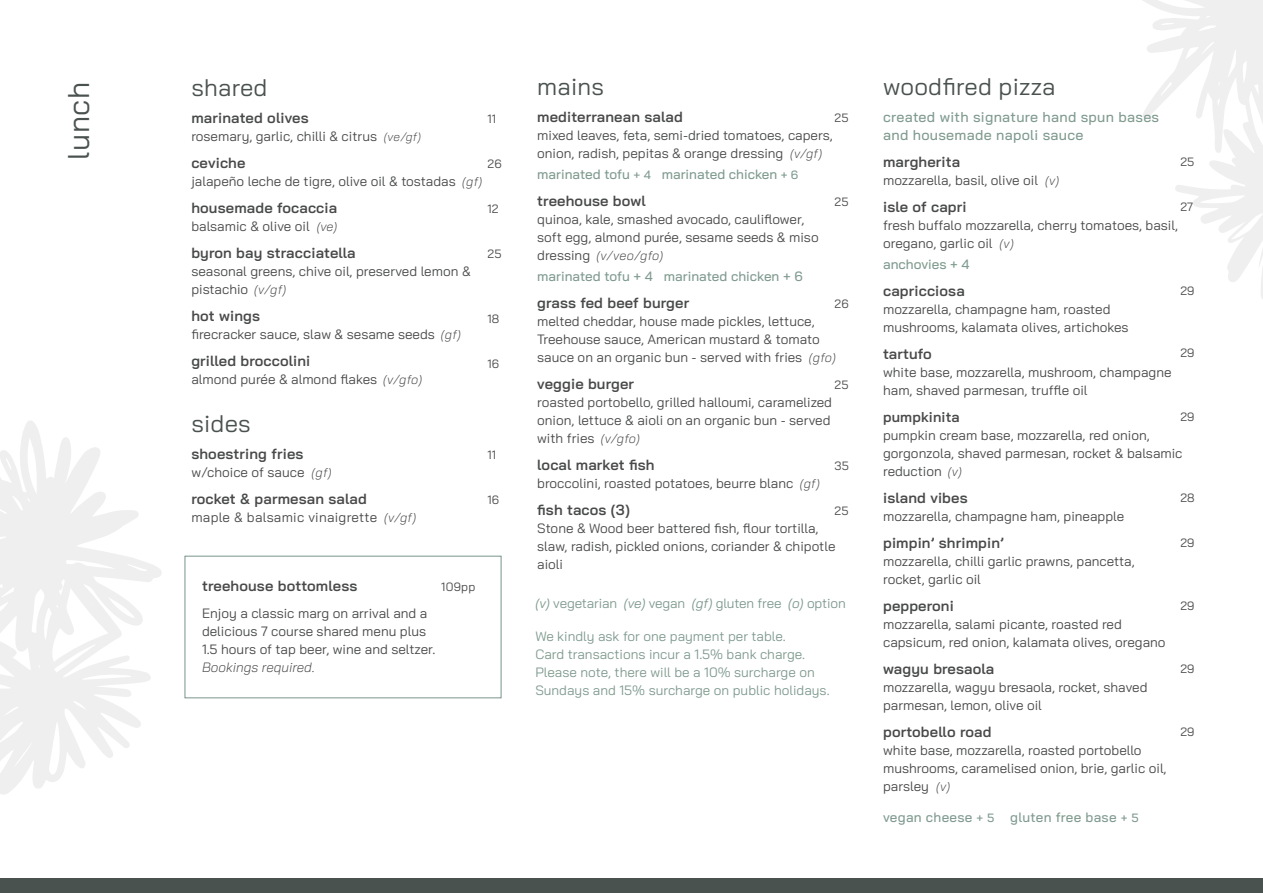
<style>
.page{position:relative;width:1263px;height:893px;background:#fff}
.page>*{position:absolute;margin:0;border:0;box-sizing:border-box;transform-origin:0 0}
.t1{font:30px "Bai Jamjuree";letter-spacing:.02em;color:#4a524f}
.t2{font:24px "Bai Jamjuree";letter-spacing:.01em;color:#4a524f}
.t3{font:600 14.7px "Bai Jamjuree";letter-spacing:.01em;color:#484949}
.t4{font:500 14.25px/18px "Bai Jamjuree";letter-spacing:.02em;color:#809b8f}
.t5{font:600 14.25px "Bai Jamjuree";letter-spacing:.01em;color:#484949}
.t6{font:13.5px/18px "Bai Jamjuree";color:#484949}
.t7{font:13.5px/18px "Bai Jamjuree";color:#809b8f}
.t8{font:500 13.5px "Bai Jamjuree";color:#809b8f}
.t9{font:13.5px "Bai Jamjuree";letter-spacing:.02em;color:#484949}
.t10{font:500 13.5px "Bai Jamjuree";letter-spacing:.02em;color:#809b8f}
.t11{font:italic 300 13.5px "Bai Jamjuree";color:#484949}
.t12{font:italic 300 12.75px "Bai Jamjuree";letter-spacing:.015em;color:#484949}
.t13{font:12px "Bai Jamjuree";letter-spacing:.02em;color:#484949}
.s1{font-weight:300;font-style:italic;font-size:12px}
.s2{font-weight:300;font-style:italic;font-size:12.75px}
.s3{font-size:12px}
.s4{font-weight:400;font-style:normal;font-size:13.5px}
.s5{font-style:italic}
</style>
<div class="page">
<svg style="left:0;top:421px;width:162px;height:374px;fill:#efefef"></svg>
<svg style="left:1143px;top:0;width:120px;height:299px"></svg>
<div style="left:0;top:878px;width:1263px;height:15px;background:#4a524f"></div>
<div style="left:184px;top:556px;width:318px;height:142px;border:1px solid #809b8f"></div>
<h1 class="t1" style="left:53px;top:160px;width:79px;rotate:-90deg">lunch</h1>
<h2 class="t2" style="left:537px;top:66px;width:68px">mains</h2>
<h2 class="t2" style="left:191px;top:67px;width:78px">shared</h2>
<p class="t3" style="left:191px;top:110px;width:119px">marinated olives</p>
<p class="t6" style="left:191px;top:127px;width:231px">rosemary, garlic, chilli &amp; citrus <span class="s1">(ve/gf)</span></p>
<p class="t3" style="left:191px;top:155px;width:56px">ceviche</p>
<p class="t6" style="left:191px;top:172px;width:292px">jalapeño leche de tigre, olive oil &amp; tostadas <span class="s2">(gf)</span></p>
<p class="t3" style="left:191px;top:200px;width:147px">housemade focaccia</p>
<p class="t6" style="left:191px;top:217px;width:147px">balsamic &amp; olive oil <span class="s2">(ve)</span></p>
<p class="t3" style="left:191px;top:245px;width:166px">byron bay stracciatella</p>
<p class="t6" style="left:191px;top:262px;width:281px">seasonal greens, chive oil, preserved lemon &amp; pistachio <span class="s2">(v/gf)</span></p>
<p class="t3" style="left:191px;top:308px;width:70px">hot wings</p>
<p class="t6" style="left:191px;top:325px;width:271px">firecracker sauce, slaw &amp; sesame seeds <span class="s2">(gf)</span></p>
<p class="t3" style="left:191px;top:353px;width:121px">grilled broccolini</p>
<p class="t6" style="left:191px;top:370px;width:232px">almond purée &amp; almond flakes <span class="s2">(v/gfo)</span></p>
<h2 class="t2" style="left:191px;top:403px;width:61px">sides</h2>
<p class="t3" style="left:191px;top:446px;width:114px">shoestring fries</p>
<p class="t6" style="left:191px;top:463px;width:142px">w/choice of sauce <span class="s2">(gf)</span></p>
<p class="t3" style="left:191px;top:491px;width:177px">rocket &amp; parmesan salad</p>
<p class="t9" style="left:191px;top:506px;width:226px">maple &amp; balsamic vinaigrette <span class="s2">(v/gf)</span></p>
<p class="t3" style="left:537px;top:108px;width:147px">mediterranean salad</p>
<p class="t6" style="left:537px;top:126px;width:297px">mixed leaves, feta, semi-dried tomatoes, capers, onion, radish, pepitas &amp; orange dressing <span class="s2">(v/gf)</span></p>
<p class="t8" style="left:537px;top:166px;width:263px">marinated tofu <span class="s3">+ 4</span> marinated chicken <span class="s3">+ 6</span></p>
<p class="t3" style="left:537px;top:192px;width:110px">treehouse bowl</p>
<p class="t6" style="left:537px;top:210px;width:283px">quinoa, kale, smashed avocado, cauliflower, soft egg, almond purée, sesame seeds &amp; miso</p>
<p class="t12" style="left:537px;top:244px;width:128px"><span class="s4">dressing</span> (v/veo/gfo)</p>
<p class="t8" style="left:537px;top:268px;width:267px">marinated tofu + 4 marinated chicken + 6</p>
<p class="t3" style="left:537px;top:294px;width:153px">grass fed beef burger</p>
<p class="t6" style="left:537px;top:312px;width:300px">melted cheddar, house made pickles, lettuce,<br>Treehouse sauce, American mustard &amp; tomato sauce on an organic bun - served with fries <span class="s2">(gfo)</span></p>
<p class="t3" style="left:537px;top:375px;width:98px">veggie burger</p>
<p class="t6" style="left:537px;top:393px;width:296px;text-align:justify">roasted portobello, grilled halloumi, caramelized onion, lettuce &amp; aioli on an organic bun - served with fries <span class="s2">(v/gfo)</span></p>
<p class="t3" style="left:537px;top:456px;width:119px">local market fish</p>
<p class="t6" style="left:537px;top:474px;width:284px">broccolini, roasted potatoes, beurre blanc <span class="s2">(gf)</span></p>
<p class="t3" style="left:537px;top:501px;width:94px">fish tacos (3)</p>
<p class="t6" style="left:537px;top:519px;width:300px">Stone &amp; Wood beer battered fish, flour tortilla, slaw, radish, pickled onions, coriander &amp; chipotle aioli</p>
<p class="t13" style="left:834px;top:107px;width:16px">25</p>
<p class="t13" style="left:487px;top:109px;width:10px">11</p>
<p class="t13" style="left:487px;top:154px;width:16px">26</p>
<p class="t13" style="left:487px;top:199px;width:13px">12</p>
<p class="t13" style="left:487px;top:244px;width:16px">25</p>
<p class="t13" style="left:834px;top:191px;width:16px">25</p>
<p class="t13" style="left:834px;top:293px;width:16px">26</p>
<p class="t13" style="left:487px;top:308px;width:13px">18</p>
<p class="t13" style="left:487px;top:353px;width:13px">16</p>
<p class="t13" style="left:834px;top:374px;width:16px">25</p>
<p class="t13" style="left:487px;top:445px;width:10px">11</p>
<p class="t13" style="left:487px;top:490px;width:13px">16</p>
<p class="t13" style="left:834px;top:455px;width:16px">35</p>
<p class="t13" style="left:834px;top:500px;width:16px">25</p>
<p class="t3" style="left:202px;top:577px;width:157px">treehouse bottomless</p>
<p class="t6" style="left:202px;top:604px;width:235px">Enjoy a classic marg on arrival and a delicious 7 course shared menu plus<br>1.5 hours of tap beer, wine and seltzer.</p>
<p class="t11" style="left:202px;top:656px;width:114px">Bookings required.</p>
<p class="t13" style="left:441px;top:577px;width:36px">109pp</p>
<p class="t7" style="left:535px;top:595px;width:312px"><span class="s5">(v)</span> vegetarian <span class="s5">(ve)</span> vegan <span class="s5">(gf)</span> gluten free <span class="s5">(o)</span> option</p>
<p class="t7" style="left:535px;top:628px;width:296px">We kindly ask for one payment per table.<br>Card transactions incur a 1.5% bank charge.<br>Please note, there will be a 10% surcharge on Sundays and 15% surcharge on public holidays.</p>
<h2 class="t2" style="left:883px;top:66px;width:174px">woodfired pizza</h2>
<p class="t4" style="left:883px;top:108px;width:278px">created with signature hand spun bases and housemade napoli sauce</p>
<p class="t3" style="left:883px;top:153px;width:79px">margherita</p>
<p class="t6" style="left:883px;top:171px;width:178px">mozzarella, basil, olive oil <span class="s2">(v)</span></p>
<p class="t3" style="left:883px;top:198px;width:85px">isle of capri</p>
<p class="t6" style="left:883px;top:216px;width:296px">fresh buffalo mozzarella, cherry tomatoes, basil, oregano, garlic oil <span class="s2">(v)</span></p>
<p class="t8" style="left:883px;top:256px;width:88px">anchovies + 4</p>
<p class="t3" style="left:883px;top:282px;width:83px">capricciosa</p>
<p class="t6" style="left:883px;top:300px;width:247px">mozzarella, champagne ham, roasted mushrooms, kalamata olives, artichokes</p>
<p class="t3" style="left:883px;top:345px;width:50px">tartufo</p>
<p class="t6" style="left:883px;top:363px;width:290px">white base, mozzarella, mushroom, champagne ham, shaved parmesan, truffle oil</p>
<p class="t5" style="left:883px;top:408px;width:78px">pumpkinita</p>
<p class="t6" style="left:883px;top:426px;width:301px">pumpkin cream base, mozzarella, red onion, gorgonzola, shaved parmesan, rocket &amp; balsamic reduction <span class="s2">(v)</span></p>
<p class="t3" style="left:883px;top:489px;width:86px">island vibes</p>
<p class="t6" style="left:883px;top:507px;width:243px">mozzarella, champagne ham, pineapple</p>
<p class="t3" style="left:883px;top:534px;width:122px">pimpin’ shrimpin’</p>
<p class="t6" style="left:883px;top:552px;width:253px">mozzarella, chilli garlic prawns, pancetta, rocket, garlic oil</p>
<p class="t3" style="left:883px;top:597px;width:72px">pepperoni</p>
<p class="t6" style="left:883px;top:615px;width:284px">mozzarella, salami picante, roasted red capsicum, red onion, kalamata olives, oregano</p>
<p class="t3" style="left:883px;top:660px;width:113px">wagyu bresaola</p>
<p class="t6" style="left:883px;top:678px;width:266px">mozzarella, wagyu bresaola, rocket, shaved parmesan, lemon, olive oil</p>
<p class="t3" style="left:883px;top:723px;width:110px">portobello road</p>
<p class="t6" style="left:883px;top:741px;width:285px">white base, mozzarella, roasted portobello mushrooms, caramelised onion, brie, garlic oil, parsley <span class="s2">(v)</span></p>
<p class="t10" style="left:883px;top:810px;width:257px">vegan cheese <span class="s3">+ 5</span> gluten free base <span class="s3">+ 5</span></p>
<p class="t13" style="left:1180px;top:152px;width:16px">25</p>
<p class="t13" style="left:1180px;top:197px;width:14px">27</p>
<p class="t13" style="left:1180px;top:281px;width:16px">29</p>
<p class="t13" style="left:1180px;top:342px;width:16px">29</p>
<p class="t13" style="left:1180px;top:407px;width:16px">29</p>
<p class="t13" style="left:1180px;top:488px;width:16px">28</p>
<p class="t13" style="left:1180px;top:533px;width:16px">29</p>
<p class="t13" style="left:1180px;top:596px;width:16px">29</p>
<p class="t13" style="left:1180px;top:659px;width:16px">29</p>
<p class="t13" style="left:1180px;top:722px;width:16px">29</p>
</div>
